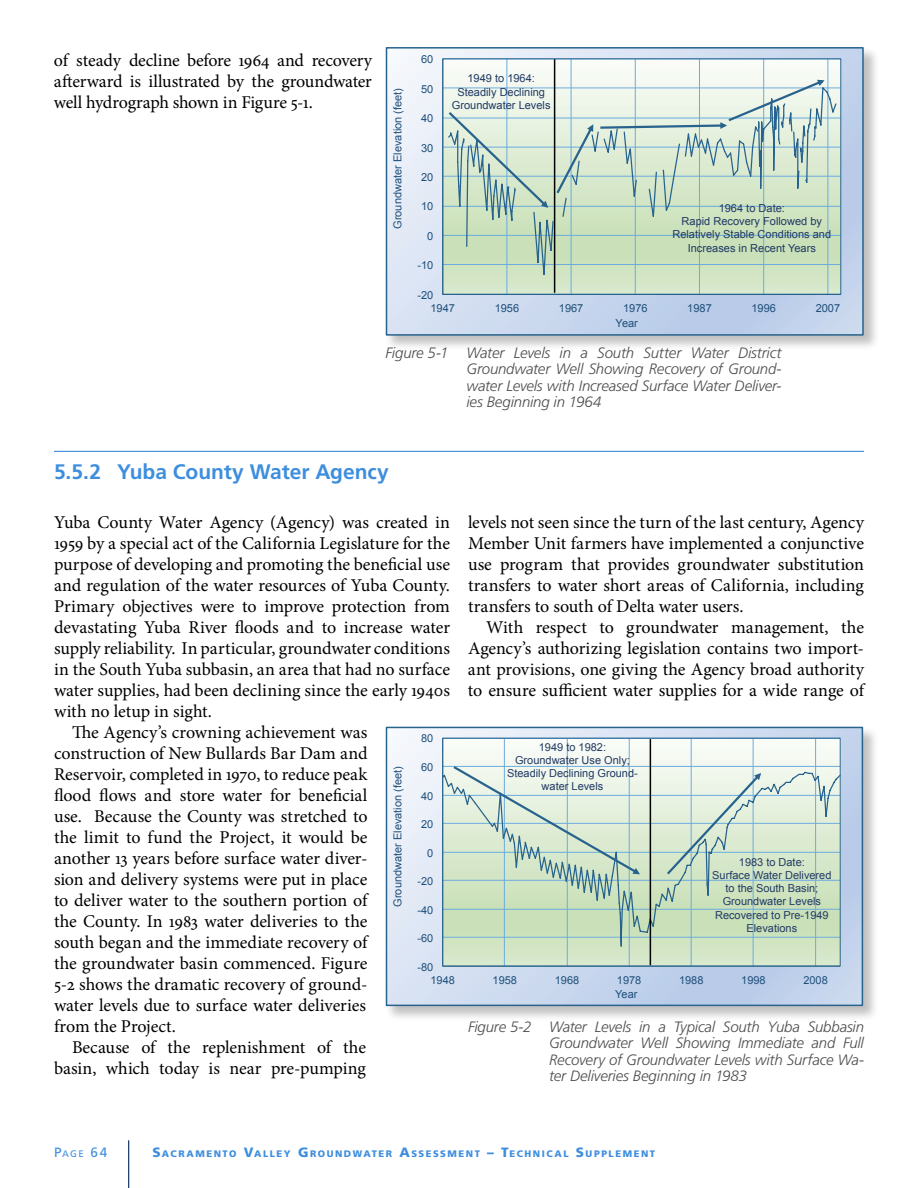
<style>
.page{position:relative;width:918px;height:1188px;background:#fff}
.page>*{position:absolute;margin:0;border:0;box-sizing:border-box;transform-origin:0 0}
.t1{font:700 21px "Frutiger";letter-spacing:-.005em;color:#3e8ede}
.t2{font:18px/21px "Minion Pro";letter-spacing:-.005em;color:#000;text-align:justify}
.t3{font:italic 300 15px/16.5px "Frutiger";letter-spacing:-.01em;color:#4d4d4f;text-align:justify}
.t4{font:13.5px "Frutiger";color:#3e8ede}
.t5{font:11.1px/13.2px "Arial";color:#203964;text-align:center}
.t6{font:11.1px "Arial";color:#1f4f7a}
.t7{font:10.95px/13.2px "Arial";color:#223a65;text-align:center}
.t8{font:10.95px "Arial";color:#1f4f7a}
.t9{font:900 9.45px "Frutiger";letter-spacing:.16em;color:#3e8ede}
.s1{font-size:9.45px}
.s2{font-size:13.5px}
</style>
<div class="page">
<hr style="left:128px;top:1140px;width:1px;height:48px;background:#002856">
<div style="left:385px;top:46px;width:494px;height:305px;background:#000;opacity:.25"></div>
<svg style="left:389px;top:50px;width:472px;height:283px;background:#d1ddf0"></svg>
<svg style="left:444px;top:60px;width:395px;height:233px"></svg>
<hr style="left:443px;top:264px;width:398px;height:1px;background:#6cacde">
<hr style="left:443px;top:235px;width:398px;height:1px;background:#6cacde">
<hr style="left:443px;top:206px;width:398px;height:1px;background:#6cacde">
<hr style="left:443px;top:176px;width:398px;height:1px;background:#6cacde">
<hr style="left:443px;top:147px;width:398px;height:1px;background:#6cacde">
<hr style="left:443px;top:118px;width:398px;height:1px;background:#6cacde">
<hr style="left:443px;top:87px;width:398px;height:1px;background:#6cacde">
<hr style="left:506px;top:59px;width:1px;height:235px;background:#6cacde">
<hr style="left:571px;top:59px;width:1px;height:235px;background:#6cacde">
<hr style="left:635px;top:59px;width:1px;height:235px;background:#6cacde">
<hr style="left:699px;top:59px;width:1px;height:235px;background:#6cacde">
<hr style="left:763px;top:59px;width:1px;height:235px;background:#6cacde">
<hr style="left:827px;top:59px;width:1px;height:235px;background:#6cacde">
<div style="left:442px;top:58px;width:399px;height:237px;border:1px solid #28638d"></div>
<hr style="left:442px;top:59px;width:1px;height:235px;background:#28638d">
<hr style="left:443px;top:294px;width:398px;height:1px;background:#28638d">
<svg style="left:447px;top:86px;width:390px;height:190px;background:#c5ddbd"></svg>
<div style="left:386px;top:47px;width:478px;height:289px;border:2px solid #28638d"></div>
<hr style="left:554px;top:59px;width:1px;height:234px;background:#010101">
<svg style="left:446px;top:78px;width:379px;height:132px;background:#cddfd3"></svg>
<div style="left:385px;top:726px;width:494px;height:296px;background:#000;opacity:.25"></div>
<svg style="left:388px;top:729px;width:473px;height:275px;background:#cfdcef"></svg>
<svg style="left:444px;top:740px;width:395px;height:225px"></svg>
<hr style="left:442px;top:766px;width:398px;height:1px;background:#6cacde">
<hr style="left:504px;top:738px;width:1px;height:228px;background:#6cacde">
<hr style="left:567px;top:738px;width:1px;height:228px;background:#6cacde">
<hr style="left:629px;top:738px;width:1px;height:228px;background:#6cacde">
<hr style="left:691px;top:738px;width:1px;height:228px;background:#6cacde">
<hr style="left:753px;top:738px;width:1px;height:228px;background:#6cacde">
<hr style="left:815px;top:738px;width:1px;height:228px;background:#6cacde">
<hr style="left:442px;top:738px;width:1px;height:228px;background:#28638d">
<hr style="left:443px;top:966px;width:397px;height:1px;background:#28638d">
<svg style="left:443px;top:771px;width:397px;height:176px;background:#c6ddc2"></svg>
<div style="left:386px;top:727px;width:477px;height:279px;border:1px solid #28638d"></div>
<svg style="left:451px;top:764px;width:190px;height:112px;background:#d2e3d5"></svg>
<svg style="left:665px;top:771px;width:98px;height:106px;background:#d1e2d4"></svg>
<hr style="left:650px;top:739px;width:1px;height:226px;background:#010101">
<hr style="left:54px;top:451px;width:810px;height:1px;background:#3e8ede">
<p class="t2" style="left:54px;top:50px;width:320px">of steady decline before 1964 and recovery afterward is illustrated by the groundwater well hydrograph shown in Figure 5-1.</p>
<p class="t6" style="left:390px;top:229px;width:143px;rotate:-90deg">Groundwater Elevation (feet)</p>
<p class="t6" style="left:421px;top:52px;width:14px">60</p>
<p class="t6" style="left:421px;top:82px;width:14px">50</p>
<p class="t6" style="left:421px;top:111px;width:14px">40</p>
<p class="t6" style="left:421px;top:140px;width:14px">30</p>
<p class="t6" style="left:421px;top:170px;width:14px">20</p>
<p class="t6" style="left:421px;top:199px;width:14px">10</p>
<p class="t6" style="left:427px;top:229px;width:8px">0</p>
<p class="t6" style="left:417px;top:258px;width:17px">-10</p>
<p class="t6" style="left:417px;top:288px;width:17px">-20</p>
<p class="t5" style="left:452px;top:72px;width:100px">1949 to 1964:<br>Steadily Declining<br>Groundwater Levels</p>
<p class="t5" style="left:672px;top:201px;width:160px">1964 to Date:<br>Rapid Recovery Followed by<br>Relatively Stable Conditions and<br>Increases in Recent Years</p>
<p class="t6" style="left:431px;top:301px;width:26px">1947</p>
<p class="t6" style="left:495px;top:301px;width:26px">1956</p>
<p class="t6" style="left:559px;top:301px;width:26px">1967</p>
<p class="t6" style="left:623px;top:301px;width:26px">1976</p>
<p class="t6" style="left:687px;top:301px;width:26px">1987</p>
<p class="t6" style="left:751px;top:301px;width:26px">1996</p>
<p class="t6" style="left:816px;top:301px;width:26px">2007</p>
<p class="t6" style="left:616px;top:316px;width:24px">Year</p>
<p class="t3" style="left:466px;top:344px;width:317px;text-indent:-81px">Figure 5-1 Water Levels in a South Sutter Water District Groundwater Well Showing Recovery of Ground&shy;water Levels with Increased Surface Water Deliver&shy;ies Beginning in 1964</p>
<p class="t1" style="left:54px;top:459px;width:336px">5.5.2 Yuba County Water Agency</p>
<p class="t2" style="left:54px;top:512px;width:397px">Yuba County Water Agency (Agency) was created in</p>
<p class="t2" style="left:54px;top:533px;width:397px">1959 by a special act of the California Legislature for the</p>
<p class="t2" style="left:54px;top:554px;width:398px">purpose of developing and promoting the beneficial use</p>
<p class="t2" style="left:54px;top:575px;width:398px">and regulation of the water resources of Yuba County.</p>
<p class="t2" style="left:54px;top:596px;width:398px">Primary objectives were to improve protection from</p>
<p class="t2" style="left:54px;top:617px;width:398px">devastating Yuba River floods and to increase water</p>
<p class="t2" style="left:54px;top:638px;width:397px">supply reliability. In particular, groundwater conditions</p>
<p class="t2" style="left:54px;top:659px;width:398px">in the South Yuba subbasin, an area that had no surface</p>
<p class="t2" style="left:54px;top:680px;width:397px">water supplies, had been declining since the early 1940s</p>
<p class="t2" style="left:54px;top:701px;width:160px">with no letup in sight.</p>
<p class="t2" style="left:72px;top:722px;width:297px">The Agency’s crowning achievement was</p>
<p class="t2" style="left:54px;top:743px;width:315px">construction of New Bullards Bar Dam and</p>
<p class="t2" style="left:54px;top:764px;width:315px">Reservoir, completed in 1970, to reduce peak</p>
<p class="t2" style="left:54px;top:785px;width:315px">flood flows and store water for beneficial</p>
<p class="t2" style="left:54px;top:806px;width:315px">use. Because the County was stretched to</p>
<p class="t2" style="left:54px;top:827px;width:315px">the limit to fund the Project, it would be</p>
<p class="t2" style="left:54px;top:848px;width:315px">another 13 years before surface water diver-</p>
<p class="t2" style="left:54px;top:869px;width:315px">sion and delivery systems were put in place</p>
<p class="t2" style="left:54px;top:890px;width:315px">to deliver water to the southern portion of</p>
<p class="t2" style="left:54px;top:911px;width:315px">the County. In 1983 water deliveries to the</p>
<p class="t2" style="left:54px;top:932px;width:315px">south began and the immediate recovery of</p>
<p class="t2" style="left:54px;top:953px;width:315px">the groundwater basin commenced. Figure</p>
<p class="t2" style="left:54px;top:974px;width:315px">5-2 shows the dramatic recovery of ground-</p>
<p class="t2" style="left:54px;top:995px;width:314px">water levels due to surface water deliveries</p>
<p class="t2" style="left:54px;top:1016px;width:123px">from the Project.</p>
<p class="t2" style="left:72px;top:1037px;width:296px">Because of the replenishment of the</p>
<p class="t2" style="left:54px;top:1058px;width:313px">basin, which today is near pre-pumping</p>
<p class="t2" style="left:468px;top:512px;width:398px">levels not seen since the turn of the last century, Agency Member Unit farmers have implemented a conjunctive use program that provides groundwater substitution transfers to water short areas of California, including transfers to south of Delta water users.</p>
<p class="t2" style="left:468px;top:617px;width:398px;text-indent:18px">With respect to groundwater management, the Agency’s authorizing legislation contains two import&shy;ant provisions, one giving the Agency broad authority to ensure sufficient water supplies for a wide range of</p>
<p class="t8" style="left:421px;top:731px;width:14px">80</p>
<p class="t7" style="left:507px;top:740px;width:132px">1949 to 1982:<br>Groundwater Use Only;<br>Steadily Declining Ground&shy;water Levels</p>
<p class="t8" style="left:421px;top:760px;width:14px">60</p>
<p class="t8" style="left:391px;top:907px;width:142px;rotate:-90deg">Groundwater Elevation (feet)</p>
<p class="t8" style="left:421px;top:788px;width:14px">40</p>
<p class="t8" style="left:421px;top:817px;width:14px">20</p>
<p class="t8" style="left:427px;top:846px;width:8px">0</p>
<p class="t7" style="left:712px;top:855px;width:121px">1983 to Date:<br>Surface Water Delivered to the South Basin;<br>Groundwater Levels<br>Recovered to Pre-1949<br>Elevations</p>
<p class="t8" style="left:417px;top:874px;width:17px">-20</p>
<p class="t8" style="left:417px;top:903px;width:17px">-40</p>
<p class="t8" style="left:417px;top:931px;width:17px">-60</p>
<p class="t8" style="left:417px;top:960px;width:17px">-80</p>
<p class="t8" style="left:430px;top:973px;width:26px">1948</p>
<p class="t8" style="left:493px;top:973px;width:26px">1958</p>
<p class="t8" style="left:555px;top:973px;width:26px">1968</p>
<p class="t8" style="left:617px;top:973px;width:26px">1978</p>
<p class="t8" style="left:679px;top:973px;width:26px">1988</p>
<p class="t8" style="left:741px;top:973px;width:26px">1998</p>
<p class="t8" style="left:803px;top:973px;width:26px">2008</p>
<p class="t8" style="left:615px;top:987px;width:24px">Year</p>
<p class="t3" style="left:549px;top:1018px;width:317px;text-indent:-81px">Figure 5-2 Water Levels in a Typical South Yuba Subbasin Groundwater Well Showing Immediate and Full Recovery of Groundwater Levels with Surface Wa&shy;ter Deliveries Beginning in 1983</p>
<p class="t4" style="left:54px;top:1144px;width:55px">P<span class="s1">age</span> 64</p>
<p class="t9" style="left:152px;top:1148px;width:504px"><span class="s2">S</span>ACRAMENTO <span class="s2">V</span>ALLEY <span class="s2">G</span>ROUNDWATER <span class="s2">A</span>SS ESSMENT <span class="s2">– T</span>ECHNICAL <span class="s2">S</span>UPPLEMENT</p>
</div>
